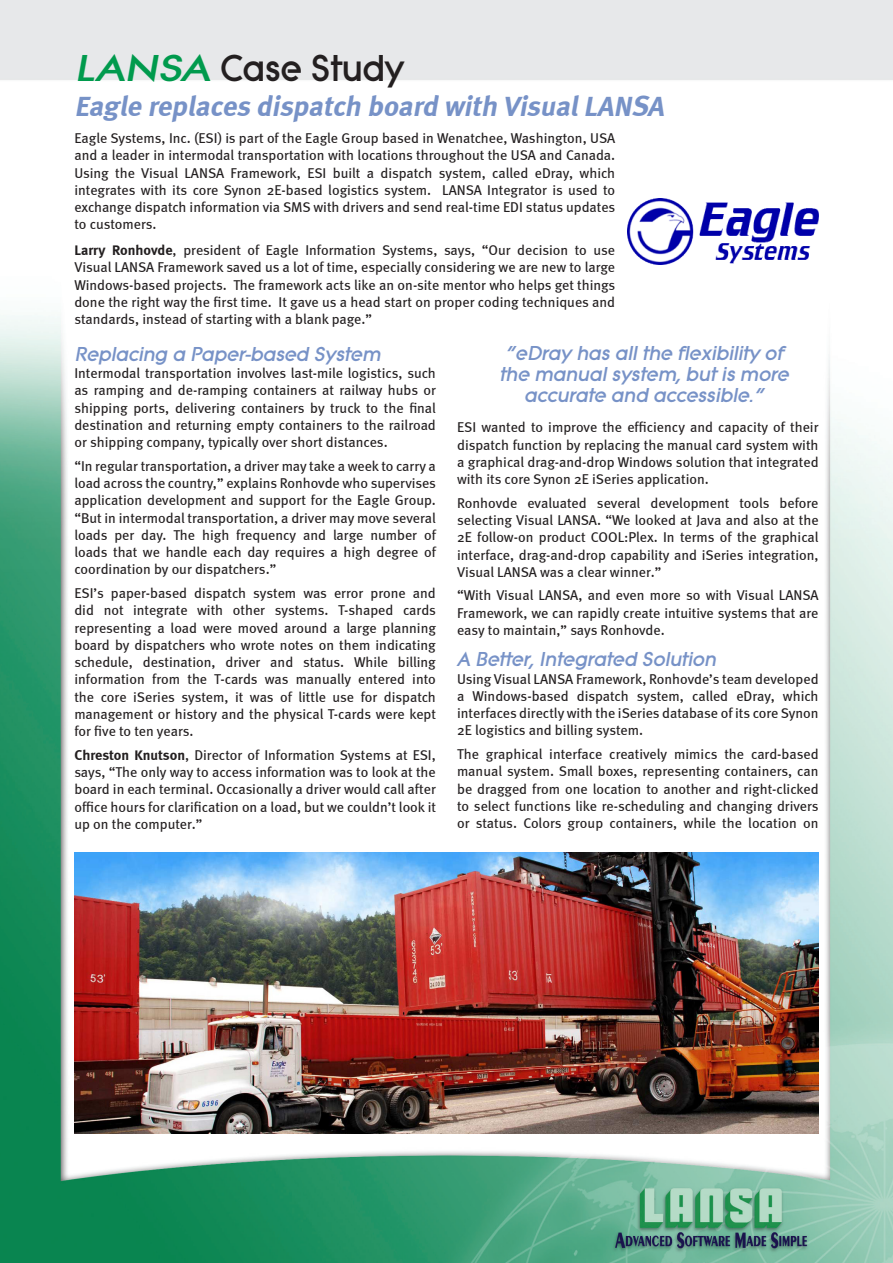
<style>
.page{position:relative;width:893px;height:1263px;background:#fff}
.page>*{position:absolute;margin:0;border:0;box-sizing:border-box;transform-origin:0 0}
.t1{font:800 39px "Litera EF";color:#231f20;scale:.96 1}
.t2{font:italic 700 28.5px "Meta";color:#7792c7}
.t3{font:italic 800 21px/21px "Litera EF";color:#7792c7;text-align:center}
.t4{font:14.25px/17.2px "Meta";color:#231f20;text-align:justify}
.s1{font-style:italic;color:#009a4d}
.s2{font-weight:700}
</style>
<div class="page">
<img style="left:0;top:0;width:893px;height:1263px">
<img style="left:627px;top:199px;width:192px;height:66px">
<img style="left:74px;top:853px;width:745px;height:280px">
<h1 class="t1" style="left:74px;top:46px;width:345px"><span class="s1">LANSA</span> Case Study</h1>
<h2 class="t2" style="left:74px;top:89px;width:597px">Eagle replaces dispatch board with VisualLANSA</h2>
<p class="t4" style="left:74px;top:129px;width:542px">Eagle Systems, Inc. (ESI) is part of the Eagle Group based in Wenatchee, Washington, USA and a leader in intermodal transportation with locations throughout the USA and Canada.<br>Using the Visual LANSA Framework, ESI built a dispatch system, called eDray, which integrates with its core Synon 2E-based logistics system. LANSA Integrator is used to exchange dispatch information via SMS with drivers and send real-time EDI status updates to customers.</p>
<p class="t4" style="left:74px;top:241px;width:542px"><span class="s2">Larry Ronhovde</span>, president of Eagle Information Systems, says, “Our decision to use Visual LANSA Framework saved us a lot of time, especially considering we are new to large Windows-based projects. The framework acts like an on-site mentor who helps get things done the right way the first time. It gave us a head start on proper coding techniques and standards, instead of starting with a blank page.”</p>
<h3 class="t3" style="left:74px;top:344px;width:312px">Replacing a Paper-based System</h3>
<p class="t4" style="left:74px;top:364px;width:363px">Intermodal transportation involves last-mile logistics, such as ramping and de-ramping containers at railway hubs or shipping ports, delivering containers by truck to the final destination and returning empty containers to the railroad or shipping company, typically over short distances.</p>
<p class="t4" style="left:74px;top:457px;width:363px">“In regular transportation, a driver may take a week to carry a load across the country,” explains Ronhovde who supervises application development and support for the Eagle Group. “But in intermodal transportation, a driver may move several loads per day. The high frequency and large number of loads that we handle each day requires a high degree of coordination by our dispatchers.”</p>
<p class="t4" style="left:74px;top:584px;width:363px">ESI’s paper-based dispatch system was error prone and did not integrate with other systems. T-shaped cards representing a load were moved around a large planning board by dispatchers who wrote notes on them indicating schedule, destination, driver and status. While billing information from the T-cards was manually entered into the core iSeries system, it was of little use for dispatch management or history and the physical T-cards were kept for five to ten years.</p>
<p class="t4" style="left:74px;top:746px;width:363px"><span class="s2">Chreston Knutson</span>, Director of Information Systems at ESI, says, “The only way to access information was to look at the board in each terminal. Occasionally a driver would call after office hours for clarification on a load, but we couldn’t look it up on the computer.”</p>
<h3 class="t3" style="left:499px;top:343px;width:295px">“eDray has allthe flexibility of the manualsystem, butis more accurate and accessible.”</h3>
<p class="t4" style="left:457px;top:419px;width:363px">ESI wanted to improve the efficiency and capacity of their dispatch function by replacing the manual card system with a graphical drag-and-drop Windows solution that integrated with its core Synon 2E iSeries application.</p>
<p class="t4" style="left:457px;top:494px;width:363px">Ronhovde evaluated several development tools before selecting Visual LANSA. “We looked at Java and also at the 2E follow-on product COOL:Plex. In terms of the graphical interface, drag-and-drop capability and iSeries integration, Visual LANSA was a clear winner.”</p>
<p class="t4" style="left:457px;top:587px;width:363px">“With Visual LANSA, and even more so with Visual LANSA Framework, we can rapidly create intuitive systems that are easy to maintain,” says Ronhovde.</p>
<h3 class="t3" style="left:457px;top:649px;width:265px">A Better, Integrated Solution</h3>
<p class="t4" style="left:457px;top:670px;width:363px">Using Visual LANSA Framework, Ronhovde’s team developed a Windows-based dispatch system, called eDray, which interfaces directly with the iSeries database of its core Synon 2E logistics and billing system.</p>
<p class="t4" style="left:457px;top:745px;width:363px">The graphical interface creatively mimics the card-based manual system. Small boxes, representing containers, can be dragged from one location to another and right-clicked to select functions like re-scheduling and changing drivers or status. Colors group containers, while the location on</p>
</div>
